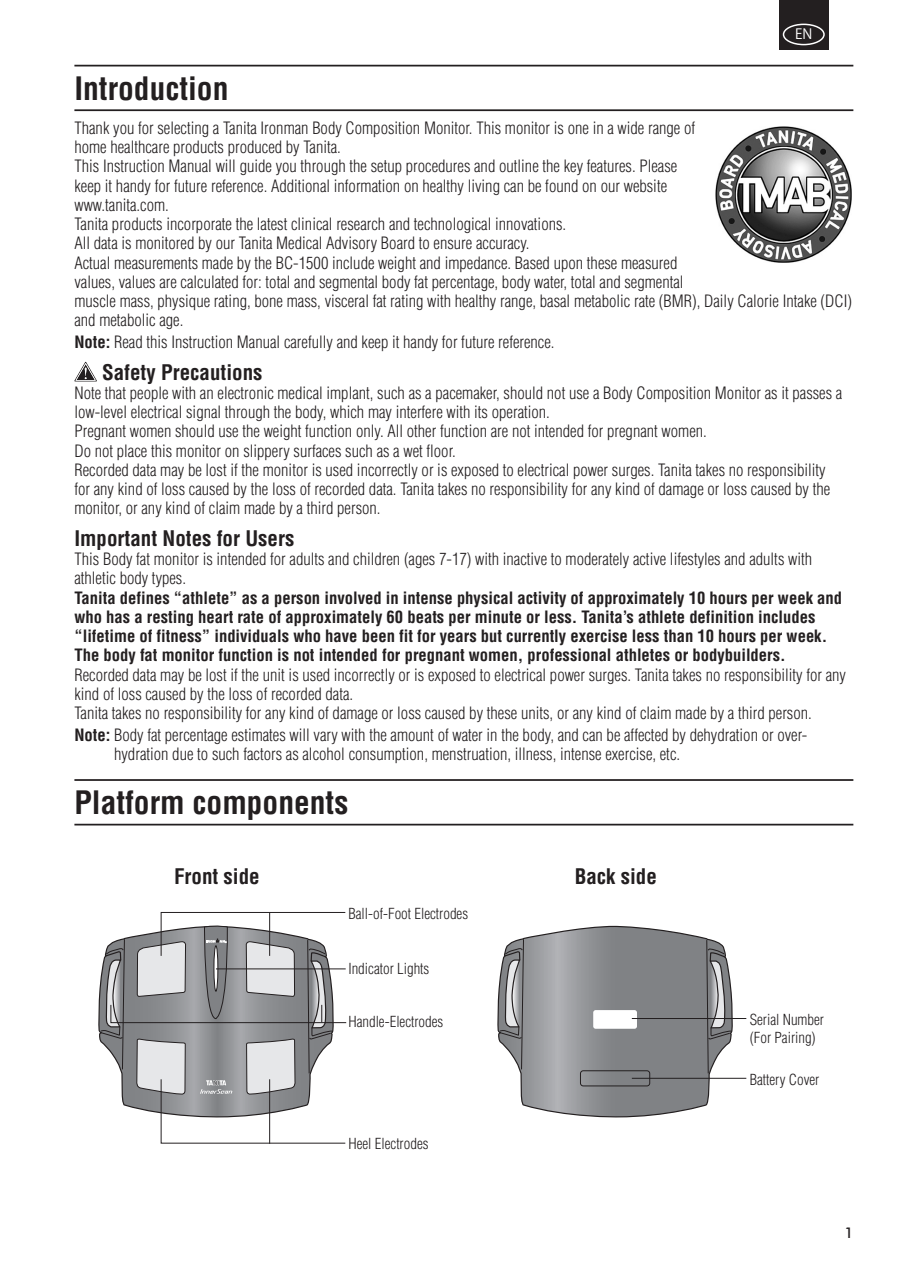
<style>
.page{position:relative;width:903px;height:1275px;background:#fff}
.page>*{position:absolute;margin:0;border:0;box-sizing:border-box;transform-origin:0 0}
.t1{font:700 condensed 31.5px "Helvetica";color:#231f20}
.t2{font:700 condensed 21px "Helvetica";color:#231f20}
.t3{font:300 condensed 16.62px/19.2px "Helvetica";color:#231f20}
.t4{font:700 condensed 16.62px/19.2px "Helvetica";color:#231f20}
.t5{font:300 condensed 14.88px/17.5px "Helvetica";color:#231f20}
.t6{font:500 14.88px "Futura BT";color:#231f20}
.t7{font:14px "Koz Go Pro";color:#fff}
.s1{font-weight:700}
</style>
<div class="page">
<div style="left:779px;top:0;width:49px;height:50px;background:#231f20"></div>
<div style="left:783px;top:24px;width:42px;height:21px;border:1px solid #fff;border-radius:50%"></div>
<hr style="left:74px;top:65px;width:779px;height:1px;background:#231f20">
<hr style="left:74px;top:109px;width:779px;height:2px;background:#231f20">
<svg style="left:74px;top:362px;width:23px;height:19px"></svg>
<img style="left:715px;top:126px;width:137px;height:137px">
<hr style="left:74px;top:779px;width:779px;height:2px;background:#231f20">
<hr style="left:74px;top:824px;width:779px;height:1px;background:#231f20">
<svg style="left:497px;top:926px;width:237px;height:192px;background:#9a9b9e"></svg>
<div style="left:593px;top:1010px;width:44px;height:19px;background:#fff;border-radius:2px"></div>
<div style="left:580px;top:1070px;width:70px;height:16px;border:1px solid #231f20;border-radius:3px"></div>
<svg style="left:98px;top:912px;width:249px;height:232px"></svg>
<hr style="left:216px;top:968px;width:130px;height:1px;background:#231f20">
<hr style="left:632px;top:1018px;width:114px;height:1px;background:#231f20">
<hr style="left:632px;top:1078px;width:114px;height:1px;background:#231f20">
<p class="t7" style="left:795px;top:25px;width:19px">EN</p>
<h1 class="t1" style="left:74px;top:69px;width:156px">Introduction</h1>
<p class="t3" style="left:74px;top:118px;width:779px">Thank you for selecting a Tanita Ironman Body Composition Monitor. This monitor is one in a wide range of<br>home healthcare products produced by Tanita.<br>This Instruction Manual will guide you through the setup procedures and outline the key features. Please<br>keep it handy for future reference. Additional information on healthy living can be found on our website<br>www.tanita.com.<br>Tanita products incorporate the latest clinical research and technological innovations.<br>All data is monitored by our Tanita Medical Advisory Board to ensure accuracy.<br>Actual measurements made by the BC-1500 include weight and impedance. Based upon these measured<br>values, values are calculated for: total and segmental body fat percentage, body water, total and segmental<br>muscle mass, physique rating, bone mass, visceral fat rating with healthy range, basal metabolic rate (BMR), Daily Calorie Intake (DCI) and metabolic age.</p>
<p class="t3" style="left:74px;top:332px;width:482px"><span class="s1">Note:</span> Read this Instruction Manual carefully and keep it handy for future reference.</p>
<p class="t2" style="left:102px;top:359px;width:162px">Safety Precautions</p>
<p class="t3" style="left:74px;top:383px;width:769px">Note that people with an electronic medical implant, such as a pacemaker, should not use a Body Composition Monitor as it passes a low-level electrical signal through the body, which may interfere with its operation.<br>Pregnant women should use the weight function only. All other function are not intended for pregnant women.<br>Do not place this monitor on slippery surfaces such as a wet floor.<br>Recorded data may be lost if the monitor is used incorrectly or is exposed to electrical power surges. Tanita takes no responsibility for any kind of loss caused by the loss of recorded data. Tanita takes no responsibility for any kind of damage or loss caused by the monitor, or any kind of claim made by a third person.</p>
<p class="t2" style="left:74px;top:525px;width:221px">Important Notes for Users</p>
<p class="t3" style="left:74px;top:549px;width:739px">This Body fat monitor is intended for adults and children (ages 7-17) with inactive to moderately active lifestyles and adults with athletic body types.</p>
<p class="t4" style="left:74px;top:588px;width:769px">Tanita defines “athlete” as a person involved in intense physical activity of approximately 10 hours per week and who has a resting heart rate of approximately 60 beats per minute or less. Tanita’s athlete definition includes “lifetime of fitness” individuals who have been fit for years but currently exercise less than 10 hours per week.<br>The body fat monitor function is not intended for pregnant women, professional athletes or bodybuilders.</p>
<p class="t3" style="left:74px;top:665px;width:773px">Recorded data may be lost if the unit is used incorrectly or is exposed to electrical power surges. Tanita takes no responsibility for any kind of loss caused by the loss of recorded data.<br>Tanita takes no responsibility for any kind of damage or loss caused by these units, or any kind of claim made by a third person.</p>
<p class="t3" style="left:114px;top:725px;width:695px;text-indent:-40px"><span class="s1">Note:</span> Body fat percentage estimates will vary with the amount of water in the body, and can be affected by dehydration or over&shy;hydration due to such factors as alcohol consumption, menstruation, illness, intense exercise, etc.</p>
<h1 class="t1" style="left:74px;top:783px;width:275px">Platform components</h1>
<p class="t2" style="left:174px;top:863px;width:87px">Front side</p>
<p class="t5" style="left:348px;top:904px;width:121px">Ball-of-Foot Electrodes</p>
<p class="t5" style="left:348px;top:960px;width:82px">Indicator Lights</p>
<p class="t2" style="left:575px;top:863px;width:84px">Back side</p>
<p class="t5" style="left:348px;top:1013px;width:97px">Handle-Electrodes</p>
<p class="t5" style="left:750px;top:1011px;width:76px">Serial Number (For Pairing)</p>
<p class="t5" style="left:750px;top:1071px;width:71px">Battery Cover</p>
<p class="t5" style="left:348px;top:1134px;width:82px">Heel Electrodes</p>
<p class="t6" style="left:844px;top:1224px;width:10px">1</p>
</div>
